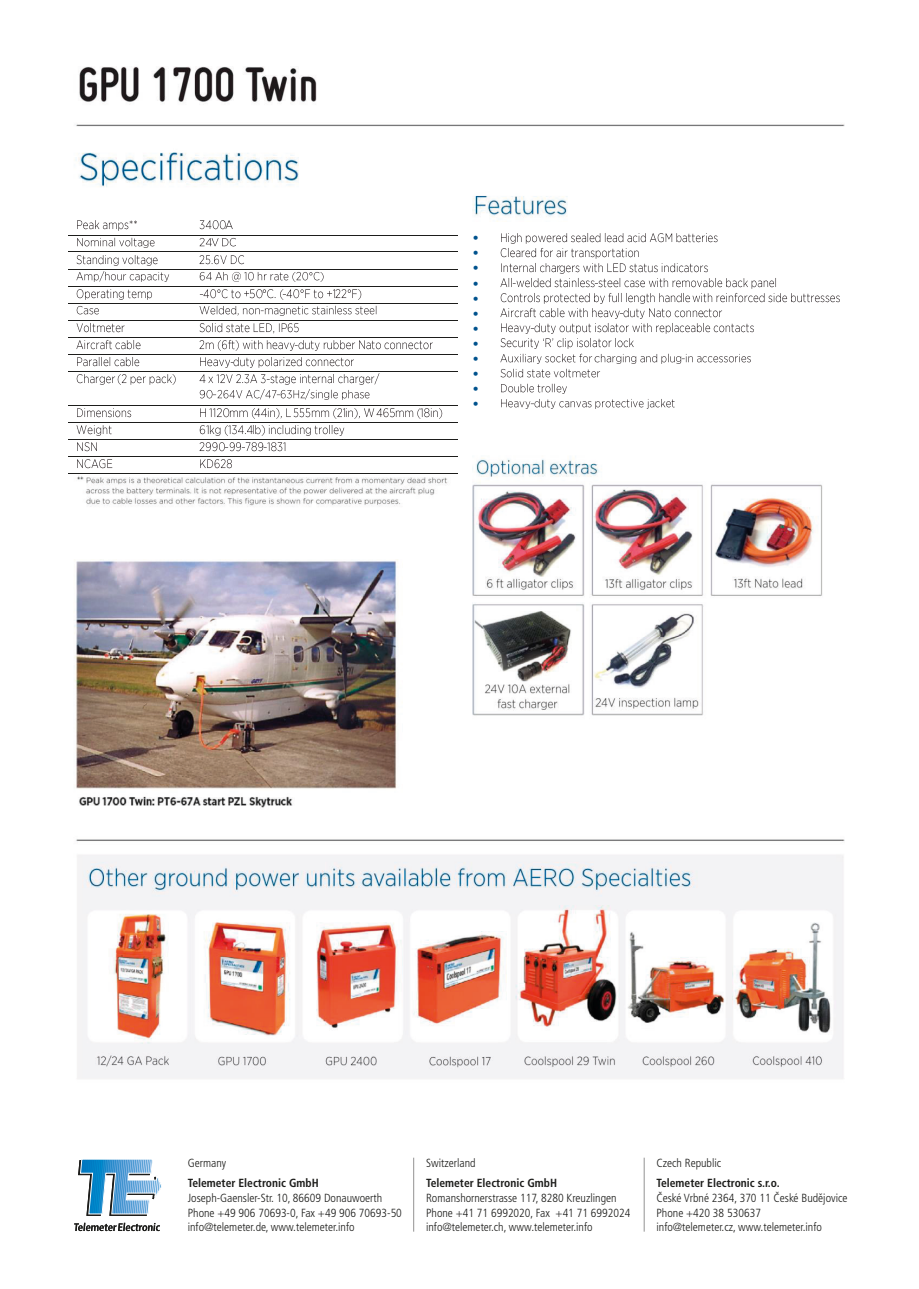
<style>
.page{position:relative;width:919px;height:1289px;background:#fff}
.page>*{position:absolute;margin:0;border:0;box-sizing:border-box;transform-origin:0 0}
.t1{font:300 condensed 11.7px/14.7px "Frutiger LT Com";color:#1d1d1b}
.t2{font:700 condensed 11.7px "Frutiger LT Com";color:#1d1d1b}
.t3{font:11.4px/15px "Symbol";color:#00528d;text-align:justify}
</style>
<div class="page">
<img style="left:74px;top:66px;width:771px;height:1013px">
<div style="left:461px;top:224px;width:395px;height:199px;background:#fff"></div>
<img style="left:501px;top:233px;width:217px;height:11px">
<img style="left:500px;top:248px;width:139px;height:11px">
<img style="left:501px;top:263px;width:59px;height:11px">
<img style="left:560px;top:263px;width:148px;height:11px">
<img style="left:500px;top:278px;width:121px;height:10px">
<img style="left:512px;top:278px;width:9px;height:10px">
<img style="left:595px;top:278px;width:8px;height:10px">
<img style="left:624px;top:278px;width:152px;height:11px">
<img style="left:500px;top:293px;width:190px;height:11px">
<img style="left:692px;top:293px;width:148px;height:10px">
<img style="left:500px;top:308px;width:203px;height:11px">
<svg style="left:619px;top:308px;width:8px;height:11px"></svg>
<img style="left:703px;top:308px;width:19px;height:10px">
<img style="left:501px;top:323px;width:29px;height:11px">
<img style="left:534px;top:323px;width:73px;height:11px">
<img style="left:607px;top:323px;width:147px;height:11px">
<img style="left:500px;top:338px;width:134px;height:11px">
<img style="left:500px;top:353px;width:93px;height:11px">
<img style="left:594px;top:356px;width:6px;height:7px">
<img style="left:600px;top:353px;width:151px;height:11px">
<img style="left:681px;top:353px;width:8px;height:11px">
<img style="left:500px;top:368px;width:101px;height:10px">
<img style="left:501px;top:383px;width:66px;height:11px">
<img style="left:501px;top:399px;width:29px;height:10px">
<img style="left:534px;top:399px;width:141px;height:10px">
<img style="left:76px;top:217px;width:66px;height:14px">
<img style="left:200px;top:217px;width:26px;height:14px">
<img style="left:226px;top:217px;width:14px;height:14px">
<img style="left:76px;top:236px;width:83px;height:13px">
<img style="left:200px;top:236px;width:12px;height:13px">
<img style="left:212px;top:236px;width:10px;height:13px">
<img style="left:222px;top:236px;width:21px;height:13px">
<hr style="left:68px;top:235px;width:124px;height:1px;background:#1d1d1b">
<hr style="left:192px;top:235px;width:265px;height:1px;background:#1d1d1b">
<img style="left:76px;top:252px;width:86px;height:14px">
<img style="left:200px;top:252px;width:50px;height:14px">
<hr style="left:68px;top:251px;width:124px;height:1px;background:#1d1d1b">
<hr style="left:192px;top:251px;width:265px;height:1px;background:#1d1d1b">
<img style="left:76px;top:270px;width:99px;height:13px">
<img style="left:200px;top:270px;width:15px;height:13px">
<img style="left:215px;top:270px;width:113px;height:13px">
<hr style="left:68px;top:269px;width:124px;height:1px;background:#1d1d1b">
<hr style="left:192px;top:269px;width:265px;height:1px;background:#1d1d1b">
<img style="left:76px;top:287px;width:82px;height:13px">
<img style="left:200px;top:287px;width:4px;height:13px">
<img style="left:204px;top:287px;width:46px;height:13px">
<img style="left:250px;top:287px;width:12px;height:13px">
<img style="left:262px;top:287px;width:73px;height:13px">
<img style="left:283px;top:287px;width:8px;height:13px">
<img style="left:335px;top:287px;width:12px;height:13px">
<img style="left:347px;top:287px;width:19px;height:13px">
<hr style="left:68px;top:286px;width:124px;height:1px;background:#1d1d1b">
<hr style="left:192px;top:286px;width:265px;height:1px;background:#1d1d1b">
<img style="left:76px;top:304px;width:29px;height:13px">
<img style="left:200px;top:304px;width:60px;height:13px">
<img style="left:260px;top:304px;width:4px;height:13px">
<img style="left:264px;top:304px;width:118px;height:13px">
<hr style="left:68px;top:303px;width:124px;height:1px;background:#1d1d1b">
<hr style="left:192px;top:303px;width:265px;height:1px;background:#1d1d1b">
<img style="left:76px;top:321px;width:54px;height:13px">
<img style="left:200px;top:321px;width:103px;height:13px">
<hr style="left:68px;top:320px;width:124px;height:1px;background:#1d1d1b">
<hr style="left:192px;top:320px;width:265px;height:1px;background:#1d1d1b">
<img style="left:76px;top:338px;width:39px;height:13px">
<img style="left:115px;top:338px;width:30px;height:13px">
<img style="left:200px;top:338px;width:237px;height:13px">
<img style="left:294px;top:338px;width:8px;height:13px">
<hr style="left:68px;top:337px;width:124px;height:1px;background:#1d1d1b">
<hr style="left:192px;top:337px;width:265px;height:1px;background:#1d1d1b">
<img style="left:76px;top:355px;width:67px;height:13px">
<img style="left:200px;top:355px;width:30px;height:13px">
<img style="left:230px;top:355px;width:4px;height:13px">
<img style="left:234px;top:355px;width:125px;height:13px">
<hr style="left:68px;top:354px;width:124px;height:1px;background:#1d1d1b">
<hr style="left:192px;top:354px;width:265px;height:1px;background:#1d1d1b">
<img style="left:76px;top:372px;width:41px;height:13px">
<img style="left:117px;top:372px;width:63px;height:13px">
<svg style="left:200px;top:372px;width:9px;height:13px"></svg>
<img style="left:209px;top:372px;width:175px;height:13px">
<svg style="left:266px;top:372px;width:8px;height:13px"></svg>
<img style="left:200px;top:387px;width:13px;height:14px">
<img style="left:213px;top:387px;width:4px;height:14px">
<img style="left:217px;top:387px;width:59px;height:14px">
<img style="left:276px;top:387px;width:4px;height:14px">
<img style="left:280px;top:387px;width:94px;height:14px">
<hr style="left:68px;top:371px;width:124px;height:1px;background:#1d1d1b">
<hr style="left:192px;top:371px;width:265px;height:1px;background:#1d1d1b">
<img style="left:76px;top:406px;width:61px;height:13px">
<img style="left:200px;top:406px;width:10px;height:13px">
<img style="left:210px;top:406px;width:19px;height:13px">
<img style="left:229px;top:406px;width:26px;height:13px">
<img style="left:255px;top:406px;width:12px;height:13px">
<img style="left:267px;top:406px;width:26px;height:13px">
<img style="left:293px;top:406px;width:53px;height:13px">
<img style="left:346px;top:406px;width:30px;height:13px">
<img style="left:376px;top:406px;width:19px;height:13px">
<img style="left:395px;top:406px;width:25px;height:13px">
<img style="left:420px;top:406px;width:10px;height:13px">
<img style="left:430px;top:406px;width:16px;height:13px">
<hr style="left:68px;top:405px;width:124px;height:1px;background:#1d1d1b">
<hr style="left:192px;top:405px;width:265px;height:1px;background:#1d1d1b">
<img style="left:76px;top:423px;width:41px;height:13px">
<img style="left:200px;top:423px;width:9px;height:13px">
<img style="left:209px;top:423px;width:19px;height:13px">
<img style="left:228px;top:423px;width:24px;height:13px">
<img style="left:252px;top:423px;width:96px;height:13px">
<hr style="left:68px;top:422px;width:124px;height:1px;background:#1d1d1b">
<hr style="left:192px;top:422px;width:265px;height:1px;background:#1d1d1b">
<img style="left:76px;top:440px;width:29px;height:13px">
<img style="left:200px;top:440px;width:25px;height:13px">
<svg style="left:225px;top:440px;width:4px;height:13px"></svg>
<img style="left:229px;top:440px;width:12px;height:13px">
<svg style="left:241px;top:440px;width:4px;height:13px"></svg>
<img style="left:245px;top:440px;width:18px;height:13px">
<svg style="left:263px;top:440px;width:4px;height:13px"></svg>
<img style="left:267px;top:440px;width:23px;height:13px">
<hr style="left:68px;top:439px;width:124px;height:1px;background:#1d1d1b">
<hr style="left:192px;top:439px;width:265px;height:1px;background:#1d1d1b">
<img style="left:76px;top:457px;width:43px;height:13px">
<img style="left:200px;top:457px;width:39px;height:13px">
<hr style="left:68px;top:456px;width:124px;height:1px;background:#1d1d1b">
<hr style="left:192px;top:456px;width:265px;height:1px;background:#1d1d1b">
<hr style="left:68px;top:473px;width:115px;height:1px;background:#1d1d1b">
<hr style="left:192px;top:473px;width:255px;height:1px;background:#1d1d1b">
<hr style="left:413px;top:1157px;width:1px;height:74px;background:#939292">
<hr style="left:643px;top:1157px;width:1px;height:74px;background:#939292">
<svg style="left:74px;top:1222px;width:86px;height:8px"></svg>
<svg style="left:78px;top:1159px;width:84px;height:56px"></svg>
<p class="t3" style="left:473px;top:229px;width:7px">• • • • • • • • • • • •</p>
<p class="t1" style="left:188px;top:1155px;width:40px">Germany</p>
<p class="t2" style="left:188px;top:1176px;width:132px">Telemeter Electronic GmbH</p>
<p class="t1" style="left:188px;top:1190px;width:216px">Joseph-Gaensler-Str. 10, 86609 Donauwoerth<br>Phone +49 906 70693-0, Fax +49 906 70693-50 info@telemeter.de, www.telemeter.info</p>
<p class="t1" style="left:426px;top:1155px;width:51px">Switzerland</p>
<p class="t2" style="left:426px;top:1176px;width:132px">Telemeter Electronic GmbH</p>
<p class="t1" style="left:426px;top:1190px;width:206px">Romanshornerstrasse 117, 8280 Kreuzlingen<br>Phone +41 71 6992020, Fax +41 71 6992024 info@telemeter.ch, www.telemeter.info</p>
<p class="t1" style="left:656px;top:1155px;width:66px">Czech Republic</p>
<p class="t2" style="left:656px;top:1176px;width:125px">Telemeter Electronic s.r.o.</p>
<p class="t1" style="left:656px;top:1190px;width:192px">České Vrbné 2364, 370 11 České Budějovice<br>Phone +420 38 530637<br>info@telemeter.cz, www.telemeter.info</p>
</div>
